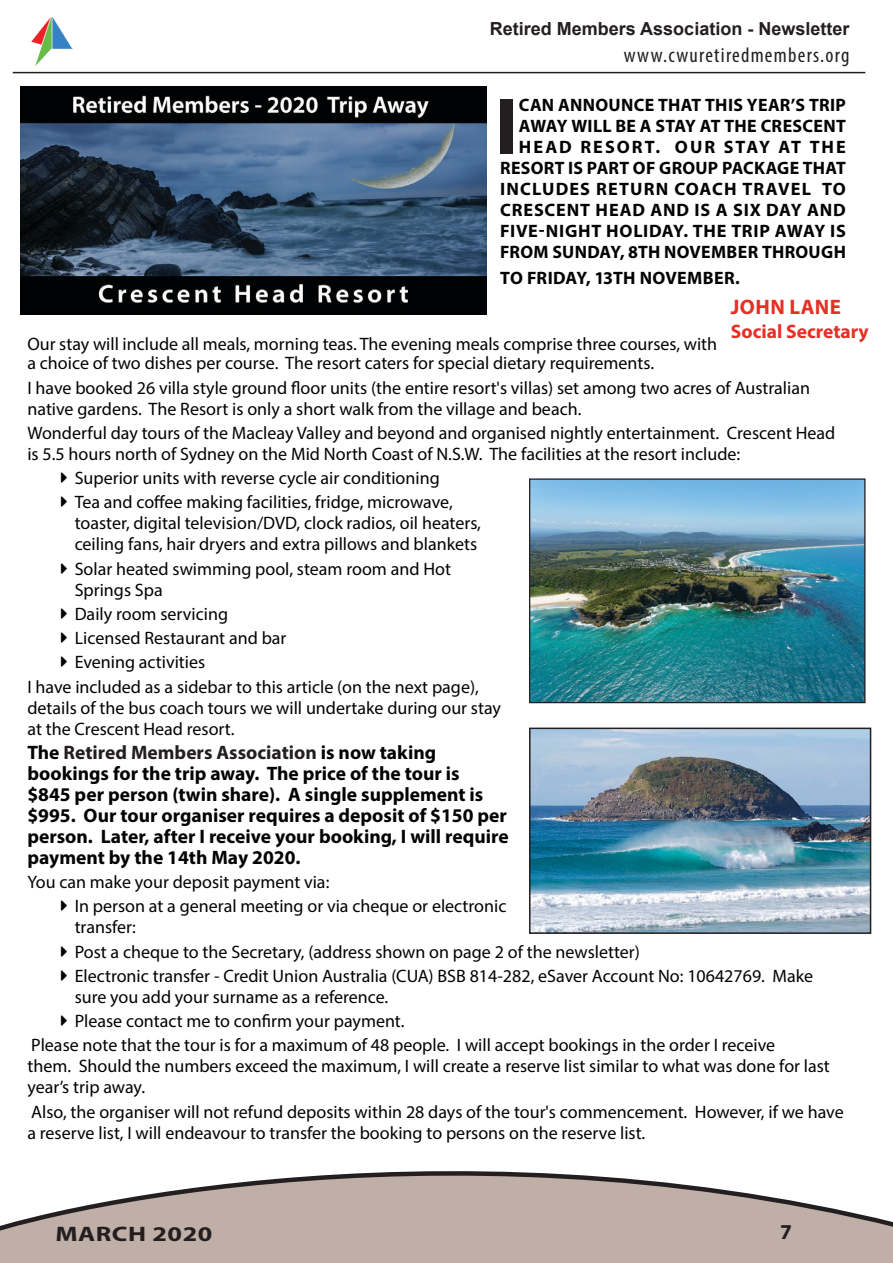
<style>
.page{position:relative;width:893px;height:1263px;background:#fff}
.page>*{position:absolute;margin:0;border:0;box-sizing:border-box;transform-origin:0 0}
.Lead_Article_First_p{font:700 80.25px "Myriad Pro";color:#231f20}
.t1{font:700 21.3px "Myriad Pro";color:#231f20}
.t2{font:condensed 21px "Myriad Pro";letter-spacing:.06em;color:#231f20}
.t3{font:700 21px "Myriad Pro";letter-spacing:.02em;color:#231f20;scale:1.25 1}
.Major_Header_Size{font:700 21px "Myriad Pro";letter-spacing:.02em;color:#e63025}
.Article_Paragraph{font:700 19.5px/21px "Myriad Pro";color:#020304}
.Major_Header_Size-2{font:700 19.5px "Myriad Pro";color:#e63025}
.Article_Paragraph-2{font:18px/21px "Myriad Pro";color:#020304}
.Lead_Article_First_p-2{font:700 18px/21px "Myriad Pro";letter-spacing:.02em;color:#020304;text-align:right}
.t4{font:700 18px "Arial";color:#231f20}
.s1{color:#231f20}
</style>
<div class="page">
<hr style="left:13px;top:72px;width:852px;height:1px;background:#231f20">
<img style="left:32px;top:17px;width:40px;height:49px">
<svg style="left:0;top:1171px;width:893px;height:92px"></svg>
<img style="left:21px;top:87px;width:465px;height:228px">
<img style="left:531px;top:480px;width:332px;height:221px">
<div style="left:529px;top:478px;width:336px;height:225px;border:1px solid #231f20"></div>
<img style="left:532px;top:730px;width:336px;height:201px">
<div style="left:529px;top:727px;width:342px;height:207px;border:2px solid #231f20"></div>
<p class="t4" style="left:490px;top:17px;width:361px">Retired Members Association - Newsletter</p>
<p class="t2" style="left:624px;top:42px;width:227px">www.cwuretiredmembers.org</p>
<p class="Lead_Article_First_p-2" style="left:500px;top:94px;width:347px">CAN ANNOUNCE THAT THIS YEAR’S TRIP AWAY WILL BE A STAY AT THE CRESCENT HEAD RESORT. OUR STAY AT THE RESORT IS PART OF GROUP PACKAGE THAT INCLUDES RETURN COACH TRAVEL TO CRESCENT HEAD AND IS A SIX DAY AND FIVE-NIGHT HOLIDAY. THE TRIP AWAY IS FROM SUNDAY, 8TH NOVEMBER THROUGH</p>
<p class="Lead_Article_First_p-2" style="left:500px;top:267px;width:241px">TO FRIDAY, 13TH NOVEMBER.</p>
<p class="Lead_Article_First_p" style="left:495px;top:74px;width:24px">I</p>
<p class="Major_Header_Size" style="left:731px;top:294px;width:112px">JOHN LANE</p>
<p class="Major_Header_Size-2" style="left:731px;top:319px;width:140px">Social Secretary</p>
<p class="Article_Paragraph-2" style="left:27px;top:334px;width:691px;line-height:19.5px">Our stay will include all meals, morning teas. The evening meals comprise three courses, with a choice of two dishes per course. The resort caters for special dietary requirements.</p>
<p class="Article_Paragraph-2" style="left:27px;top:377px;width:784px">I have booked 26 villa style ground floor units (the entire resort's villas) set among two acres of Australian native gardens. The Resort is only a short walk from the village and beach.</p>
<p class="Article_Paragraph-2" style="left:27px;top:422px;width:809px">Wonderful day tours of the Macleay Valley and beyond and organised nightly entertainment. Crescent Head is 5.5 hours north of Sydney on the Mid North Coast of N.S.W. The facilities at the resort include:</p>
<p class="Article_Paragraph-2" style="left:75px;top:467px;width:367px">Superior units with reverse cycle air conditioning</p>
<p class="Article_Paragraph-2" style="left:75px;top:491px;width:408px">Tea and coffee making facilities, fridge, microwave, toaster, digital television/DVD, clock radios, oil heaters, ceiling fans, hair dryers and extra pillows and blankets</p>
<p class="Article_Paragraph-2" style="left:75px;top:558px;width:378px">Solar heated swimming pool, steam room and Hot<br>Springs Spa</p>
<p class="Article_Paragraph-2" style="left:75px;top:603px;width:155px">Daily room servicing</p>
<p class="Article_Paragraph-2" style="left:75px;top:627px;width:213px">Licensed Restaurant and bar</p>
<p class="Article_Paragraph-2" style="left:75px;top:651px;width:132px">Evening activities</p>
<p class="Article_Paragraph-2" style="left:27px;top:676px;width:475px">I have included as a sidebar to this article (on the next page), details of the bus coach tours we will undertake during our stay at the Crescent Head resort.</p>
<p class="Article_Paragraph" style="left:27px;top:741px;width:483px">The <span class="s1">Retired Members Association</span> is now taking bookings for the trip away. The price of the tour is<br>$845 per person (twin share). A single supplement is $995. Our tour organiser requires a deposit of $150 per person. Later, after I receive your booking, I will require payment by the 14th May 2020.</p>
<p class="Article_Paragraph-2" style="left:27px;top:871px;width:303px">You can make your deposit payment via:</p>
<p class="Article_Paragraph-2" style="left:75px;top:895px;width:433px">In person at a general meeting or via cheque or electronic transfer:</p>
<p class="Article_Paragraph-2" style="left:75px;top:941px;width:567px">Post a cheque to the Secretary, (address shown on page 2 of the newsletter)</p>
<p class="Article_Paragraph-2" style="left:75px;top:965px;width:740px">Electronic transfer - Credit Union Australia (CUA) BSB 814-282, eSaver Account No: 10642769. Make sure you add your surname as a reference.</p>
<p class="Article_Paragraph-2" style="left:75px;top:1010px;width:331px">Please contact me to confirm your payment.</p>
<p class="Article_Paragraph-2" style="left:27px;top:1034px;width:804px">Please note that the tour is for a maximum of 48 people. I will accept bookings in the order I receive<br>them. Should the numbers exceed the maximum, I will create a reserve list similar to what was done for last year’s trip away.</p>
<p class="Article_Paragraph-2" style="left:27px;top:1101px;width:818px">Also, the organiser will not refund deposits within 28 days of the tour's commencement. However, if we have a reserve list, I will endeavour to transfer the booking to persons on the reserve list.</p>
<p class="t3" style="left:55px;top:1220px;width:127px">MARCH 2020</p>
<p class="t1" style="left:781px;top:1218px;width:11px">7</p>
</div>
